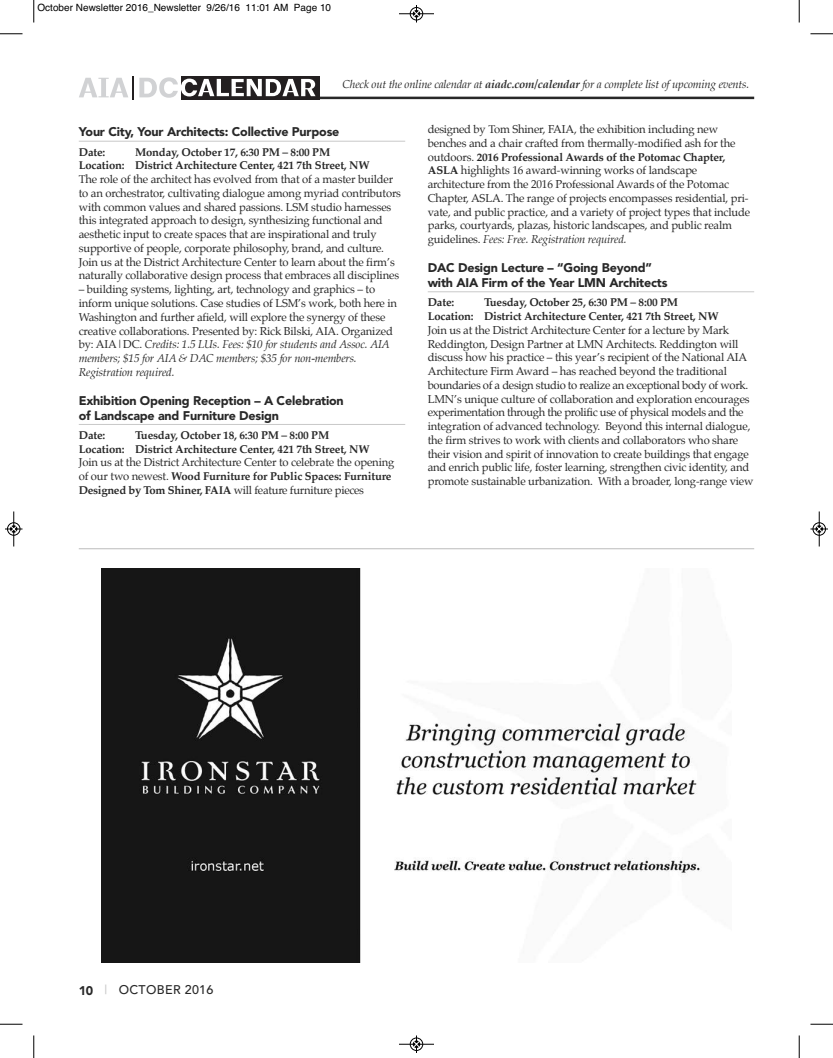
<style>
.page{position:relative;width:833px;height:1058px;background:#fff}
.page>*{position:absolute;margin:0;border:0;box-sizing:border-box;transform-origin:0 0}
.t1{font:900 12.5px/15px "Avenir";letter-spacing:-.015em;color:#282828}
.t2{font:500 12.5px "Avenir";letter-spacing:.025em;color:#282828}
.t3{font:11.25px/13.8px "Palatino";letter-spacing:-.015em;color:#282828}
.t4{font:700 11.25px/13.8px "Palatino";letter-spacing:-.015em;color:#282828}
.t5{font:italic 11.25px "Palatino";letter-spacing:-.015em;color:#282828}
.t6{font:10px "Helvetica";color:#000}
.s1{font-weight:700}
.s2{font-style:italic}
.s3{font-weight:900}
.s4{color:#c9c9c9}
</style>
<div class="page">
<hr style="left:79px;top:548px;width:675px;height:1px;background:#c9c9c9">
<hr style="left:181px;top:97px;width:573px;height:2px;background:#282828">
<div style="left:181px;top:76px;width:139px;height:23px;background:#231f20"></div>
<svg style="left:79px;top:78px;width:49px;height:19px"></svg>
<hr style="left:132px;top:76px;width:2px;height:23px;background:#231f20">
<svg style="left:139px;top:77px;width:176px;height:21px"></svg>
<hr style="left:79px;top:141px;width:326px;height:1px;background:#c9c9c9">
<hr style="left:79px;top:424px;width:326px;height:1px;background:#c9c9c9">
<hr style="left:427px;top:291px;width:327px;height:1px;background:#c9c9c9">
<img style="left:101px;top:568px;width:601px;height:394px">
<svg style="left:33px;top:0;width:2px;height:22px"></svg>
<svg style="left:0;top:33px;width:22px;height:2px"></svg>
<svg style="left:798px;top:0;width:2px;height:22px"></svg>
<svg style="left:810px;top:33px;width:22px;height:2px"></svg>
<svg style="left:33px;top:1035px;width:2px;height:23px"></svg>
<svg style="left:0;top:1023px;width:22px;height:2px"></svg>
<svg style="left:798px;top:1035px;width:2px;height:23px"></svg>
<svg style="left:810px;top:1023px;width:22px;height:2px"></svg>
<hr style="left:399px;top:14px;width:35px;height:1px;background:#000">
<div style="left:410px;top:7px;width:13px;height:13px;border:1px solid #000;border-radius:50%"></div>
<svg style="left:413px;top:5px;width:6px;height:17px"></svg>
<hr style="left:399px;top:1044px;width:35px;height:1px;background:#000">
<div style="left:410px;top:1037px;width:13px;height:13px;border:1px solid #000;border-radius:50%"></div>
<svg style="left:413px;top:1035px;width:6px;height:17px"></svg>
<hr style="left:14px;top:511px;width:1px;height:35px;background:#000">
<div style="left:7px;top:522px;width:13px;height:13px;border:1px solid #000;border-radius:50%"></div>
<svg style="left:5px;top:526px;width:17px;height:6px"></svg>
<hr style="left:819px;top:511px;width:1px;height:35px;background:#000">
<div style="left:812px;top:522px;width:13px;height:13px;border:1px solid #000;border-radius:50%"></div>
<svg style="left:810px;top:526px;width:18px;height:6px"></svg>
<p class="t6" style="left:38px;top:2px;width:295px">October Newsletter 2016_Newsletter 9/26/16 11:01 AM Page 10</p>
<p class="t5" style="left:342px;top:79px;width:408px">Check out the online calendar at <span class="s1">aiadc.com/calendar</span> for a complete list of upcoming events.</p>
<p class="t1" style="left:79px;top:124px;width:262px">Your City, Your Architects: Collective Purpose</p>
<p class="t4" style="left:79px;top:146px;width:28px">Date:</p>
<p class="t4" style="left:79px;top:146px;width:292px;text-indent:56px">Monday, October 17, 6:30 PM – 8:00 PM<br>Location: District Architecture Center, 421 7th Street, NW</p>
<p class="t3" style="left:79px;top:173px;width:324px">The role of the architect has evolved from that of a master builder to an orchestrator, cultivating dialogue among myriad contributors with common values and shared passions. LSM studio harnesses this integrated approach to design, synthesizing functional and aesthetic input to create spaces that are inspirational and truly supportive of people, corporate philosophy, brand, and culture.<br>Join us at the District Architecture Center to learn about the firm’s naturally collaborative design process that embraces all disciplines</p>
<p class="t3" style="left:79px;top:283px;width:320px">– building systems, lighting, art, technology and graphics – to inform unique solutions. Case studies of LSM’s work, both here in Washington and further afield, will explore the synergy of these creative collaborations. Presented by: Rick Bilski, AIA. Organized by: AIA|DC. <span class="s2">Credits: 1.5 LUs. Fees: $10 for students and Assoc. AIA members; $15 for AIA &amp; DAC members; $35 for non-members.<br>Registration required.</span></p>
<p class="t1" style="left:79px;top:392px;width:266px">Exhibition Opening Reception – A Celebration of Landscape and Furniture Design</p>
<p class="t4" style="left:79px;top:429px;width:28px">Date:</p>
<p class="t4" style="left:79px;top:429px;width:292px;text-indent:56px">Tuesday, October 18, 6:30 PM – 8:00 PM<br>Location: District Architecture Center, 421 7th Street, NW</p>
<p class="t3" style="left:79px;top:456px;width:317px">Join us at the District Architecture Center to celebrate the opening of our two newest. <span class="s1">Wood Furniture for Public Spaces: Furniture<br>Designed by Tom Shiner, FAIA</span> will feature furniture pieces</p>
<p class="t3" style="left:427px;top:123px;width:324px">designed by Tom Shiner, FAIA, the exhibition including new benches and a chair crafted from thermally-modified ash for the outdoors. <span class="s1">2016 Professional Awards of the Potomac Chapter, ASLA</span> highlights 16 award-winning works of landscape architecture from the 2016 Professional Awards of the Potomac Chapter, ASLA. The range of projects encompasses residential, pri&shy;vate, and public practice, and a variety of project types that include parks, courtyards, plazas, historic landscapes, and public realm guidelines. <span class="s2">Fees: Free. Registration required.</span></p>
<p class="t1" style="left:427px;top:260px;width:241px">DAC Design Lecture – “Going Beyond” with AIA Firm of the Year LMN Architects</p>
<p class="t4" style="left:427px;top:296px;width:28px">Date:</p>
<p class="t4" style="left:427px;top:296px;width:292px;text-indent:56px">Tuesday, October 25, 6:30 PM – 8:00 PM<br>Location: District Architecture Center, 421 7th Street, NW</p>
<p class="t3" style="left:427px;top:324px;width:327px">Join us at the District Architecture Center for a lecture by Mark Reddington, Design Partner at LMN Architects. Reddington will discuss how his practice – this year’s recipient of the National AIA Architecture Firm Award – has reached beyond the traditional boundaries of a design studio to realize an exceptional body of work.<br>LMN’s unique culture of collaboration and exploration encourages experimentation through the prolific use of physical models and the integration of advanced technology. Beyond this internal dialogue, the firm strives to work with clients and collaborators who share their vision and spirit of innovation to create buildings that engage and enrich public life, foster learning, strengthen civic identity, and promote sustainable urbanization. With a broader, long-range view</p>
<p class="t2" style="left:79px;top:979px;width:136px"><span class="s3">10</span> <span class="s4">|</span> OCTOBER 2016</p>
</div>
